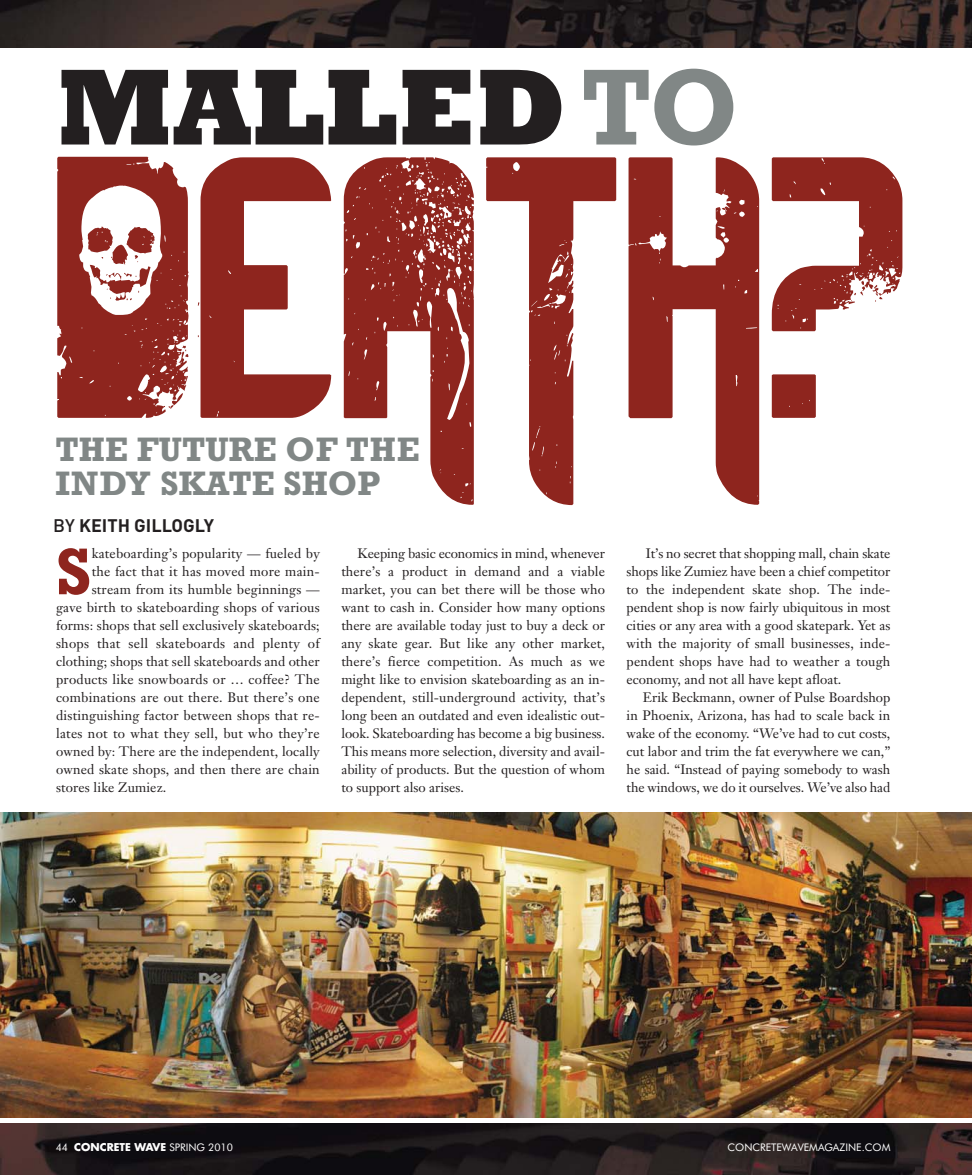
<style>
.page{position:relative;width:972px;height:1175px;background:#fff}
.page>*{position:absolute;margin:0;border:0;box-sizing:border-box;transform-origin:0 0}
.t1{font:800 109.95px "Rockwell";color:#231f20;scale:.95 1}
.t2{font:700 67.2px "Rockwell";color:#8e251e}
.t3{font:700 34.5px/34.5px "Rockwell";color:#818786}
.t4{font:700 18px "DIN";color:#231f20}
.t5{font:13.5px/18px "Janson Text";letter-spacing:.015em;color:#231f20;text-align:justify}
.t6{font:10.5px "Futura BT";color:#fff}
.s1{font-weight:700;color:#818786}
.s2{font-weight:500}
.s3{font-family:"Futura";font-weight:700}
</style>
<div class="page">
<img style="left:0;top:1123px;width:972px;height:51px">
<img style="left:0;top:0;width:972px;height:47px">
<img style="left:0;top:812px;width:972px;height:305px">
<svg style="left:57px;top:157px;width:845px;height:348px"></svg>
<svg style="left:79px;top:186px;width:83px;height:129px"></svg>
<h1 class="t1" style="left:57px;top:70px;width:719px">MALLED<span class="s1">TO</span></h1>
<h3 class="t3" style="left:56px;top:435px;width:366px">THE FUTURE OF THE<br>INDY SKATE SHOP</h3>
<h3 class="t4" style="left:53px;top:519px;width:163px"><span class="s2">BY</span> KEITH GILLOGLY</h3>
<h2 class="t2" style="left:56px;top:548px;width:37px">S</h2>
<p class="t5" style="left:92px;top:546px;width:230px">kateboarding’s popularity — fueled by</p>
<p class="t5" style="left:92px;top:564px;width:230px">the fact that it has moved more main-</p>
<p class="t5" style="left:92px;top:582px;width:230px">stream from its humble beginnings —</p>
<p class="t5" style="left:56px;top:600px;width:265px">gave birth to skateboarding shops of various</p>
<p class="t5" style="left:56px;top:618px;width:265px">forms: shops that sell exclusively skateboards;</p>
<p class="t5" style="left:56px;top:636px;width:265px">shops that sell skateboards and plenty of</p>
<p class="t5" style="left:56px;top:654px;width:265px">clothing; shops that sell skateboards and other</p>
<p class="t5" style="left:56px;top:672px;width:265px">products like snowboards or … coffee? The</p>
<p class="t5" style="left:56px;top:690px;width:265px">combinations are out there. But there’s one</p>
<p class="t5" style="left:56px;top:708px;width:265px">distinguishing factor between shops that re-</p>
<p class="t5" style="left:56px;top:726px;width:265px">lates not to what they sell, but who they’re</p>
<p class="t5" style="left:56px;top:744px;width:265px">owned by: There are the independent, locally</p>
<p class="t5" style="left:56px;top:762px;width:265px">owned skate shops, and then there are chain</p>
<p class="t5" style="left:56px;top:780px;width:112px">stores like Zumiez.</p>
<p class="t5" style="left:341px;top:546px;width:265px;text-indent:16px">Keeping basic economics in mind, whenever there’s a product in demand and a viable market, you can bet there will be those who want to cash in. Consider how many options there are available today just to buy a deck or any skate gear. But like any other market, there’s fierce competition. As much as we might like to envision skateboarding as an in&shy;dependent, still-underground activity, that’s long been an outdated and even idealistic out&shy;look. Skateboarding has become a big business.<br>This means more selection, diversity and avail&shy;ability of products. But the question of whom to support also arises.</p>
<p class="t5" style="left:627px;top:546px;width:265px;text-indent:19px">It’s no secret that shopping mall, chain skate shops like Zumiez have been a chief competitor to the independent skate shop. The inde&shy;pendent shop is now fairly ubiquitous in most cities or any area with a good skatepark. Yet as with the majority of small businesses, inde&shy;pendent shops have had to weather a tough economy, and not all have kept afloat.</p>
<p class="t5" style="left:627px;top:690px;width:265px;text-indent:16px">Erik Beckmann, owner of Pulse Boardshop in Phoenix, Arizona, has had to scale back in wake of the economy. “We’ve had to cut costs, cut labor and trim the fat everywhere we can,” he said. “Instead of paying somebody to wash the windows, we do it ourselves. We’ve also had</p>
<p class="t6" style="left:56px;top:1143px;width:179px">44 <span class="s3">CONCRETE WAVE</span> SPRING 2010</p>
<p class="t6" style="left:728px;top:1142px;width:164px">CONCRETEWAVEMAGAZINE.COM</p>
</div>
